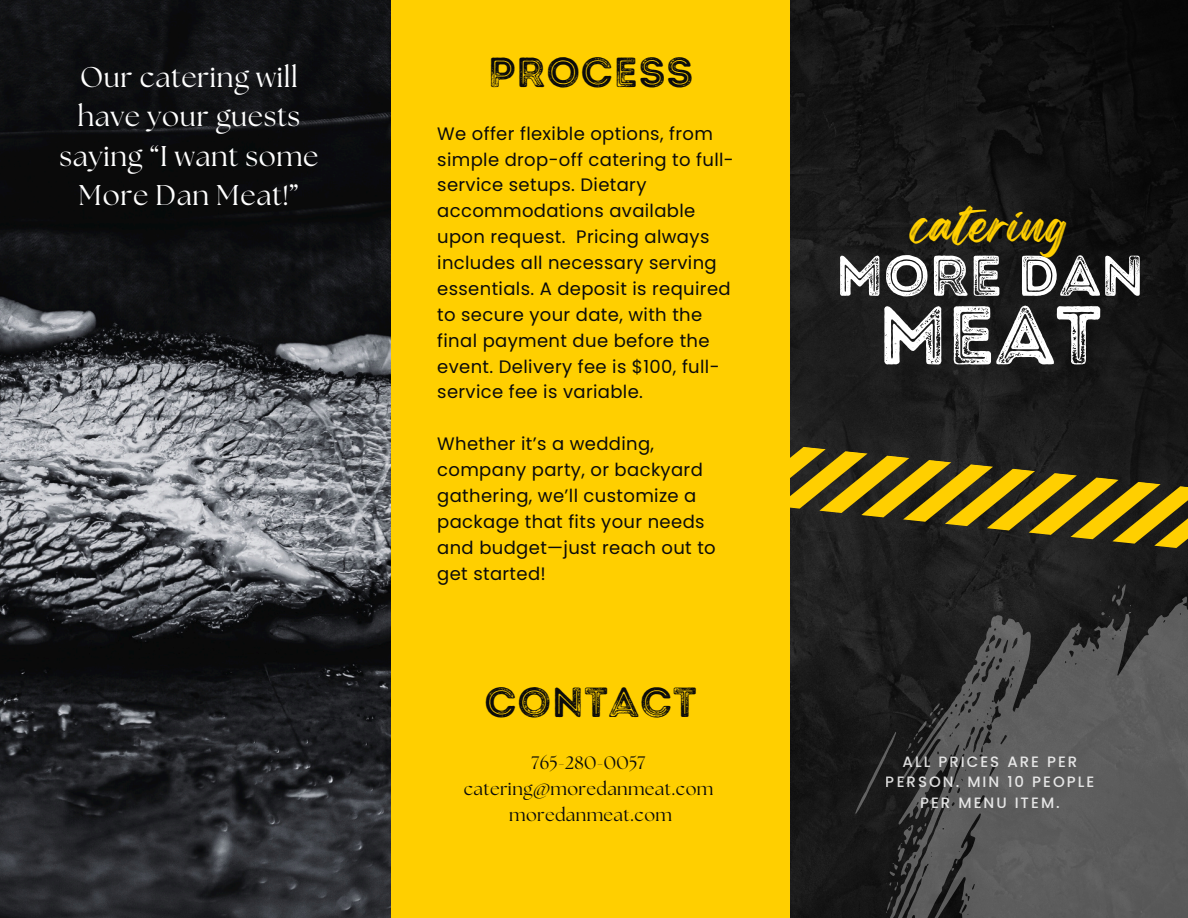
<style>
.page{position:relative;width:1188px;height:918px;background:#fff}
.page>*{position:absolute;margin:0;border:0;box-sizing:border-box;transform-origin:0 0}
.t1{font:82.95px "Intro Rust G Base 2 Line";color:#fff}
.t2{font:57.3px "Intro Rust G Base 2 Line";color:#fff}
.t3{font:48.45px "Regular Brush";color:#ffcf00}
.t4{font:42px "Intro Rust G Base 2 Line";letter-spacing:.02em;color:#0b0b0b}
.t5{font:28.5px/39.3px "The Seasons";letter-spacing:.02em;color:#fff;text-align:center}
.t6{font:18px/25.8px "Poppins";letter-spacing:.02em;color:#0b0b0b}
.t7{font:18px "The Seasons";letter-spacing:.02em;color:#0b0b0b}
.t8{font:500 15px/20.2px "Poppins";letter-spacing:.135em;color:#fff;text-align:center}
</style>
<div class="page">
<img style="left:790px;top:0;width:398px;height:918px">
<img style="left:0;top:0;width:392px;height:918px">
<div style="left:392px;top:0;width:398px;height:918px;background:#ffcf00"></div>
<svg style="left:885px;top:596px;width:303px;height:322px;background:#4b4b4b"></svg>
<svg style="left:855px;top:732px;width:41px;height:82px;background:#1d1d1d"></svg>
<svg style="left:952px;top:860px;width:6px;height:11px"></svg>
<svg style="left:924px;top:798px;width:12px;height:19px"></svg>
<svg style="left:1112px;top:584px;width:19px;height:22px"></svg>
<svg style="left:906px;top:703px;width:38px;height:50px;background:#292929"></svg>
<svg style="left:1101px;top:612px;width:9px;height:5px"></svg>
<svg style="left:886px;top:882px;width:12px;height:31px"></svg>
<svg style="left:890px;top:823px;width:36px;height:53px;background:#2e2e2e"></svg>
<svg style="left:790px;top:445px;width:398px;height:105px;background:#665615"></svg>
<p class="t5" style="left:60px;top:59px;width:260px">Our catering will have your guests saying “I want some<br>More Dan Meat!”</p>
<h2 class="t4" style="left:488px;top:47px;width:207px">PROCESS</h2>
<p class="t6" style="left:437px;top:121px;width:298px">We offer flexible options, from simple drop-off catering to full&shy;service setups. Dietary accommodations available upon request. Pricing always includes all necessary serving essentials. A deposit is required to secure your date, with the final payment due before the event. Delivery fee is $100, full&shy;service fee is variable.</p>
<h3 class="t6" style="left:437px;top:431px;width:280px">Whether it’s a wedding, company party, or backyard gathering, we’ll customize a package that fits your needs and budget—just reach out to get started!</h3>
<p class="t4" style="left:485px;top:677px;width:213px">CONTACT</p>
<h6 class="t7" style="left:532px;top:755px;width:115px">765-280-0057</h6>
<h4 class="t7" style="left:464px;top:781px;width:251px">catering@moredanmeat.com</h4>
<p class="t7" style="left:509px;top:807px;width:164px">moredanmeat.com</p>
<p class="t3" style="left:912px;top:186px;width:157px">catering</p>
<p class="t2" style="left:836px;top:241px;width:310px">MORE DAN</p>
<h5 class="t1" style="left:878px;top:285px;width:225px">MEAT</h5>
<p class="t8" style="left:886px;top:752px;width:210px">ALL PRICES ARE PER<br>PERSON. MIN 10 PEOPLE<br>PER MENU ITEM.</p>
</div>
